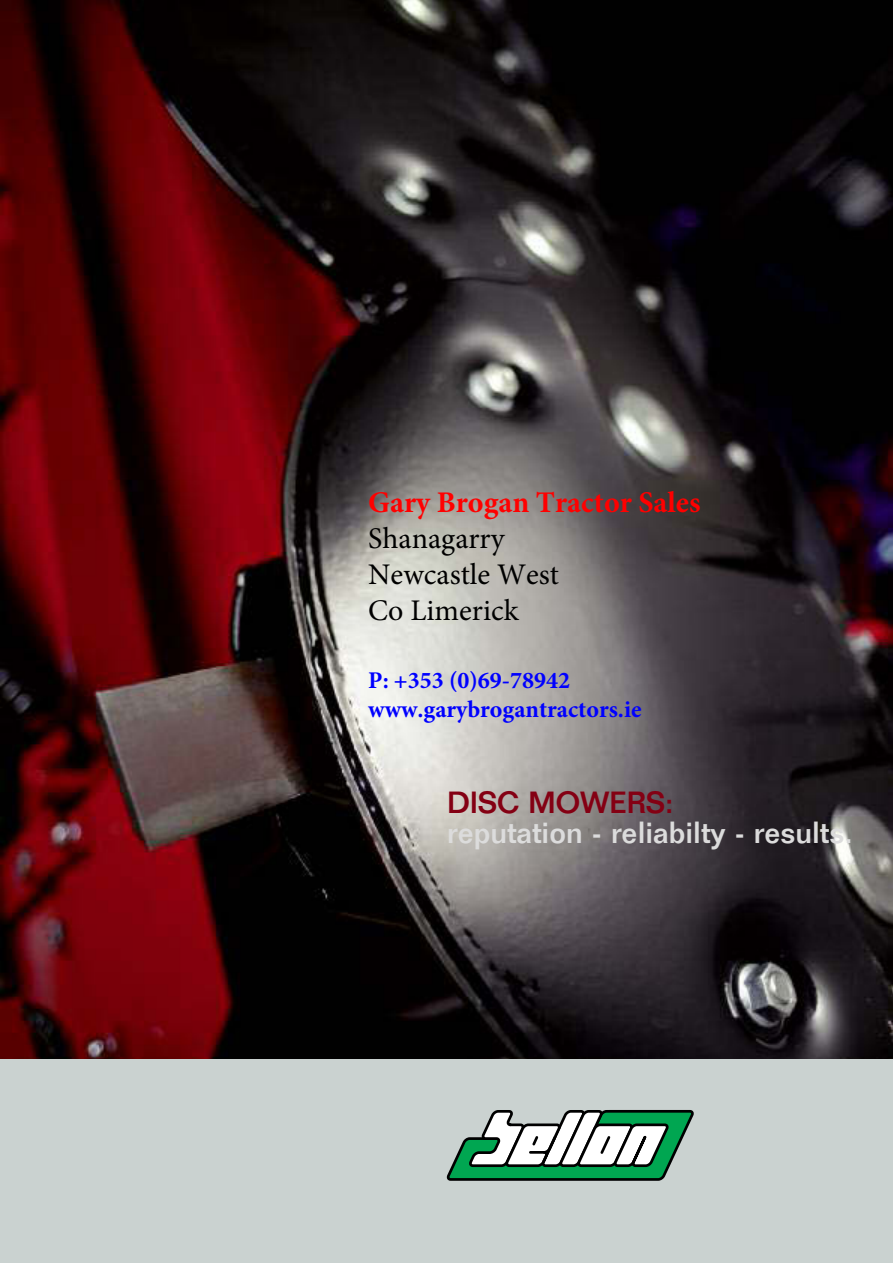
<style>
.page{position:relative;width:893px;height:1263px;background:#fff}
.page>*{position:absolute;margin:0;border:0;box-sizing:border-box;transform-origin:0 0}
.t1{font:30px/36px "Minion Pro";color:#000}
.t2{font:500 30px "Folio";color:#dcdcdc}
.t3{font:700 30px "Minion Pro";color:#f00}
.t4{font:500 30px "Folio";color:#840013}
.t5{font:700 24px/28.8px "Minion Pro";color:#00f}
</style>
<div class="page">
<img style="left:0;top:0;width:893px;height:1059px">
<div style="left:0;top:1059px;width:893px;height:204px;background:#cad2d0"></div>
<svg style="left:447px;top:1110px;width:247px;height:71px"></svg>
<p class="t3" style="left:368px;top:481px;width:334px">Gary Brogan Tractor Sales</p>
<p class="t1" style="left:368px;top:521px;width:192px">Shanagarry<br>Newcastle West<br>Co Limerick</p>
<p class="t5" style="left:368px;top:665px;width:275px">P: +353 (0)69-78942 www.garybrogantractors.ie</p>
<p class="t4" style="left:447px;top:792px;width:228px">DISC MOWERS:</p>
<p class="t2" style="left:447px;top:822px;width:407px">reputation - reliabilty - results.</p>
</div>
